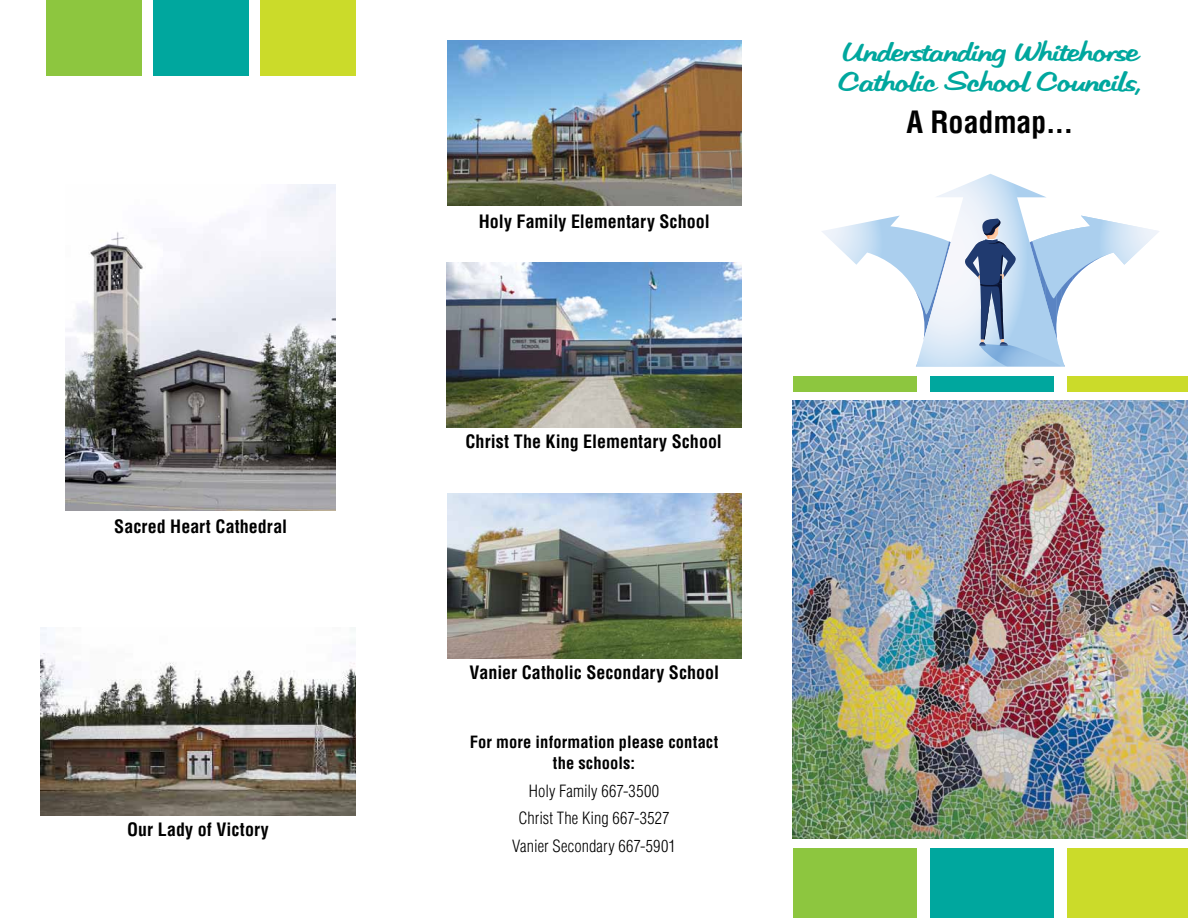
<style>
.page{position:relative;width:1188px;height:918px;background:#fff}
.page>*{position:absolute;margin:0;border:0;box-sizing:border-box;transform-origin:0 0}
.t1{font:700 condensed 30px "Helvetica LT Std";letter-spacing:-.005em;color:#000}
.t2{font:27px/30px "HFF Low Sun";letter-spacing:-.03em;color:#00a79e}
.t3{font:700 condensed 18px "Helvetica LT Std";color:#000}
.t4{font:300 condensed 16.5px/27.8px "Helvetica LT Std";letter-spacing:.01em;color:#000;text-align:center}
.t5{font:700 condensed 16.5px/21px "Helvetica LT Std";letter-spacing:.005em;color:#000;text-align:center}
</style>
<div class="page">
<svg style="left:822px;top:174px;width:337px;height:192px"></svg>
<img style="left:447px;top:262px;width:294px;height:166px">
<img style="left:447px;top:494px;width:294px;height:165px">
<img style="left:447px;top:40px;width:294px;height:166px">
<img style="left:793px;top:401px;width:395px;height:438px">
<div style="left:930px;top:849px;width:124px;height:69px;background:#00a79e"></div>
<div style="left:1068px;top:849px;width:120px;height:69px;background:#cbdb2a"></div>
<div style="left:793px;top:849px;width:123px;height:69px;background:#8dc63f"></div>
<div style="left:930px;top:376px;width:124px;height:16px;background:#00a79e"></div>
<div style="left:1068px;top:376px;width:120px;height:16px;background:#cbdb2a"></div>
<div style="left:793px;top:376px;width:123px;height:16px;background:#8dc63f"></div>
<img style="left:40px;top:628px;width:316px;height:188px">
<img style="left:66px;top:185px;width:270px;height:326px">
<div style="left:153px;top:0;width:96px;height:75px;background:#00a79e"></div>
<div style="left:260px;top:0;width:96px;height:75px;background:#cbdb2a"></div>
<div style="left:46px;top:0;width:96px;height:75px;background:#8dc63f"></div>
<p class="t3" style="left:114px;top:515px;width:174px">Sacred Heart Cathedral</p>
<p class="t3" style="left:127px;top:818px;width:143px">Our Lady of Victory</p>
<p class="t3" style="left:479px;top:210px;width:232px">Holy Family Elementary School</p>
<p class="t3" style="left:466px;top:430px;width:258px">Christ The King Elementary School</p>
<p class="t3" style="left:470px;top:661px;width:251px">Vanier Catholic Secondary School</p>
<p class="t5" style="left:470px;top:731px;width:250px">For more information please contact the schools:</p>
<p class="t4" style="left:512px;top:777px;width:165px">Holy Family 667-3500<br>Christ The King 667-3527<br>Vanier Secondary 667-5901</p>
<h2 class="t2" style="left:838px;top:37px;width:305px">Understanding Whitehorse<br>Catholic School Councils,</h2>
<h1 class="t1" style="left:906px;top:103px;width:169px">A Roadmap...</h1>
</div>
